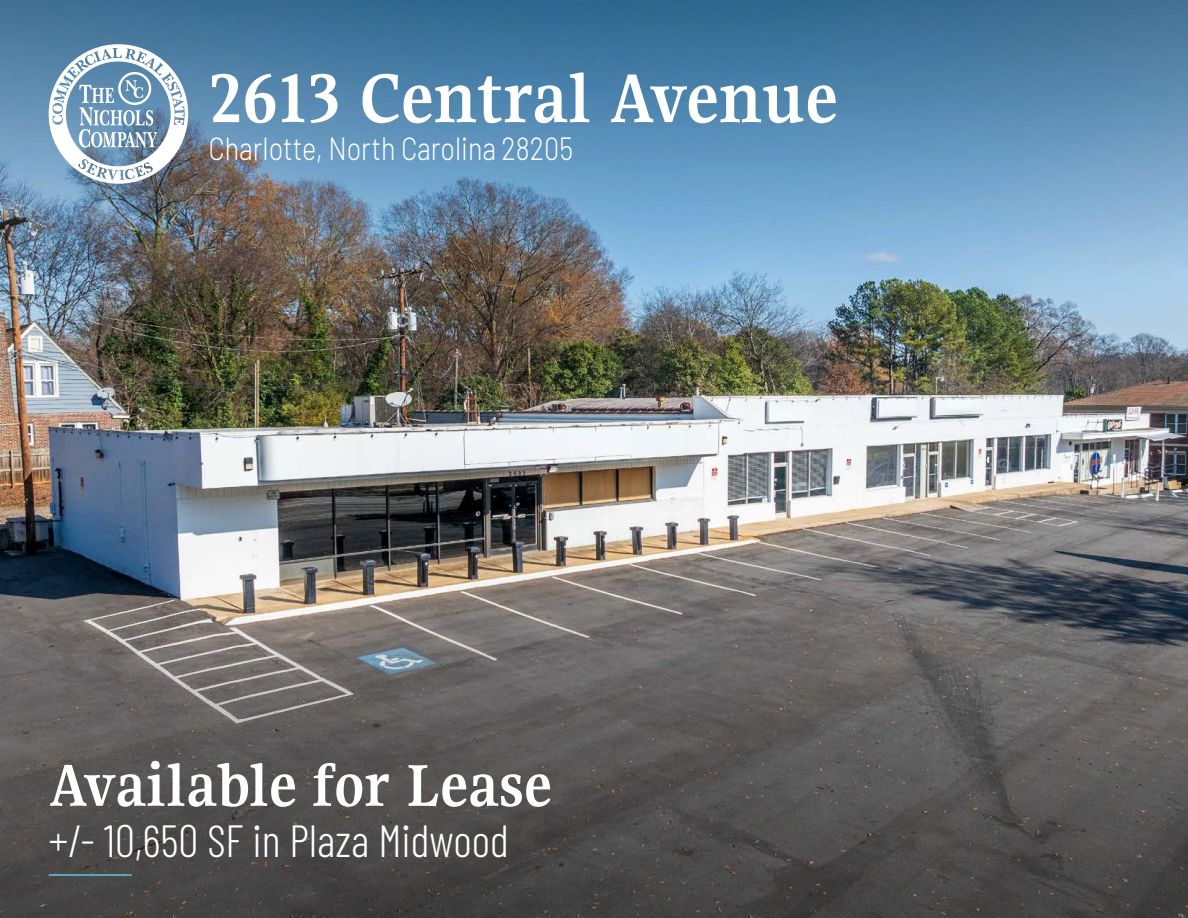
<style>
.page{position:relative;width:1188px;height:918px;background:#fff}
.page>*{position:absolute;margin:0;border:0;box-sizing:border-box;transform-origin:0 0}
.t1{font:700 75.75px "Gupter";letter-spacing:.01em;color:#fff}
.t2{font:700 65.1px "Gupter";letter-spacing:.01em;color:#fff}
.t3{font:300 45px "Barlow Condensed";color:#fff}
.t4{font:300 32.1px "Barlow";color:#fff;scale:.84 1}
</style>
<div class="page">
<img style="left:0;top:0;width:1188px;height:397px">
<img style="left:0;top:397px;width:1188px;height:521px">
<svg style="left:49px;top:44px;width:139px;height:140px"></svg>
<hr style="left:49px;top:874px;width:83px;height:2px;background:#58c4f1">
<p class="t1" style="left:208px;top:59px;width:631px">2613 Central Avenue</p>
<p class="t4" style="left:208px;top:125px;width:436px">Charlotte, North Carolina 28205</p>
<p class="t2" style="left:49px;top:751px;width:504px">Available for Lease</p>
<p class="t3" style="left:49px;top:808px;width:462px">+/- 10,650 SF in Plaza Midwood</p>
</div>
